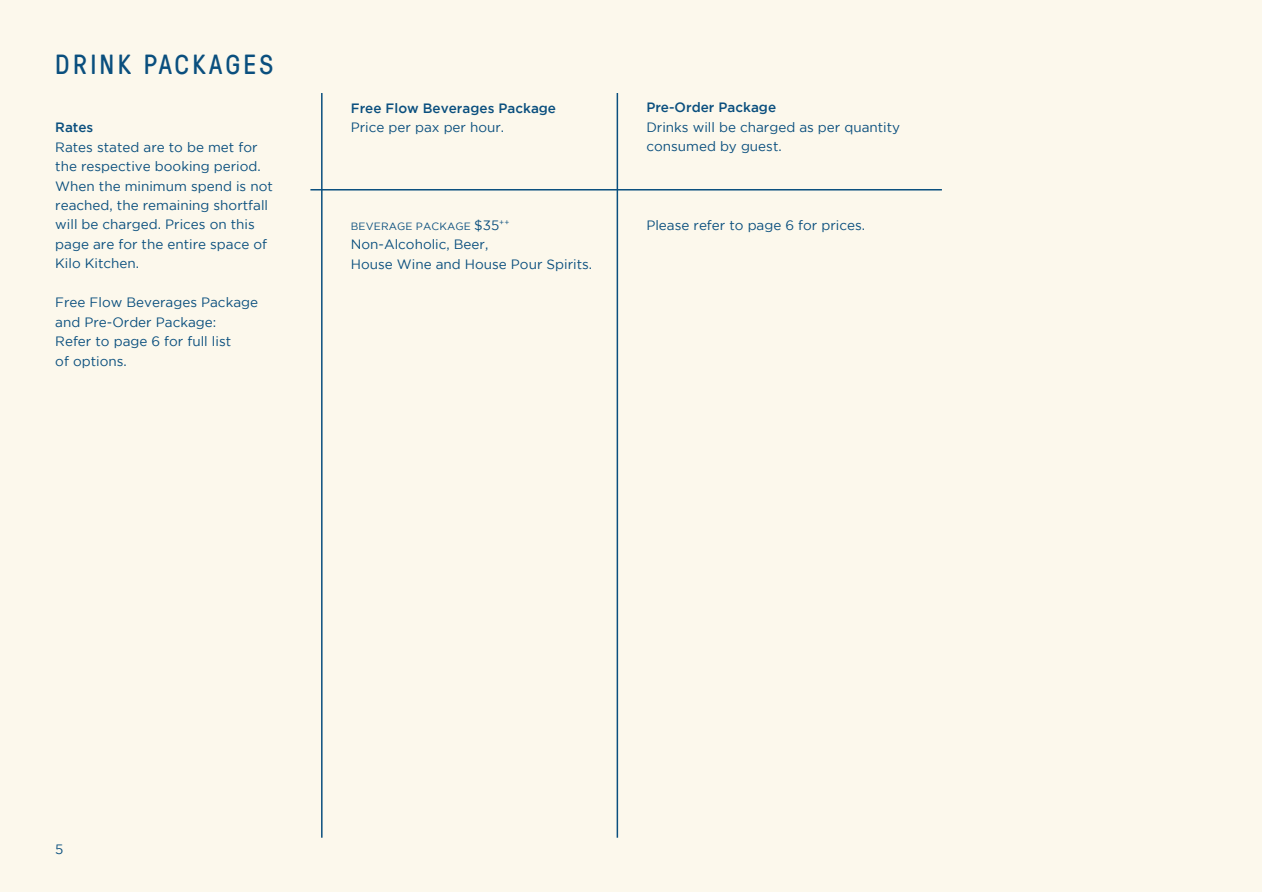
<style>
.page{position:relative;width:1263px;height:893px;background:#fff}
.page>*{position:absolute;margin:0;border:0;box-sizing:border-box;transform-origin:0 0}
.t1{font:27px "GT Pressura";letter-spacing:.12em;color:#0a4f7e}
.t2{font:13.5px/19.5px "Gotham";color:#0a4f7e}
.t3{font:500 13.5px "Gotham";color:#0a4f7e}
.t4{font:10.5px "Gotham";letter-spacing:.015em;color:#0a4f7e}
.s1{font-size:13.5px}
</style>
<div class="page">
<div style="left:0;top:1px;width:1261px;height:891px;background:#fcf8ec"></div>
<hr style="left:617px;top:93px;width:1px;height:745px;background:#0a4f7e">
<hr style="left:321px;top:93px;width:2px;height:745px;background:#0a4f7e">
<hr style="left:310px;top:189px;width:632px;height:2px;background:#0a4f7e">
<h1 class="t1" style="left:55px;top:45px;width:220px">DRINK PACKAGES</h1>
<p class="t3" style="left:55px;top:120px;width:40px">Rates</p>
<p class="t2" style="left:55px;top:137px;width:219px">Rates stated are to be met for the respective booking period.<br>When the minimum spend is not reached, the remaining shortfall will be charged. Prices on this page are for the entire space of<br>Kilo Kitchen.</p>
<p class="t2" style="left:55px;top:293px;width:204px">Free Flow Beverages Package and Pre-Order Package:<br>Refer to page 6 for full list<br>of options.</p>
<p class="t3" style="left:351px;top:100px;width:207px">Free Flow Beverages Package</p>
<p class="t2" style="left:351px;top:117px;width:155px">Price per pax per hour.</p>
<p class="t4" style="left:351px;top:220px;width:160px">BEVERAGE PACKAGE <span class="s1">$35</span><sup>++</sup></p>
<p class="t2" style="left:351px;top:234px;width:243px">Non-Alcoholic, Beer,<br>House Wine and House Pour Spirits.</p>
<p class="t3" style="left:646px;top:100px;width:131px">Pre-Order Package</p>
<p class="t2" style="left:646px;top:117px;width:255px">Drinks will be charged as per quantity consumed by guest.</p>
<p class="t2" style="left:646px;top:215px;width:220px">Please refer to page 6 for prices.</p>
<p class="t2" style="left:55px;top:839px;width:10px">5</p>
</div>
